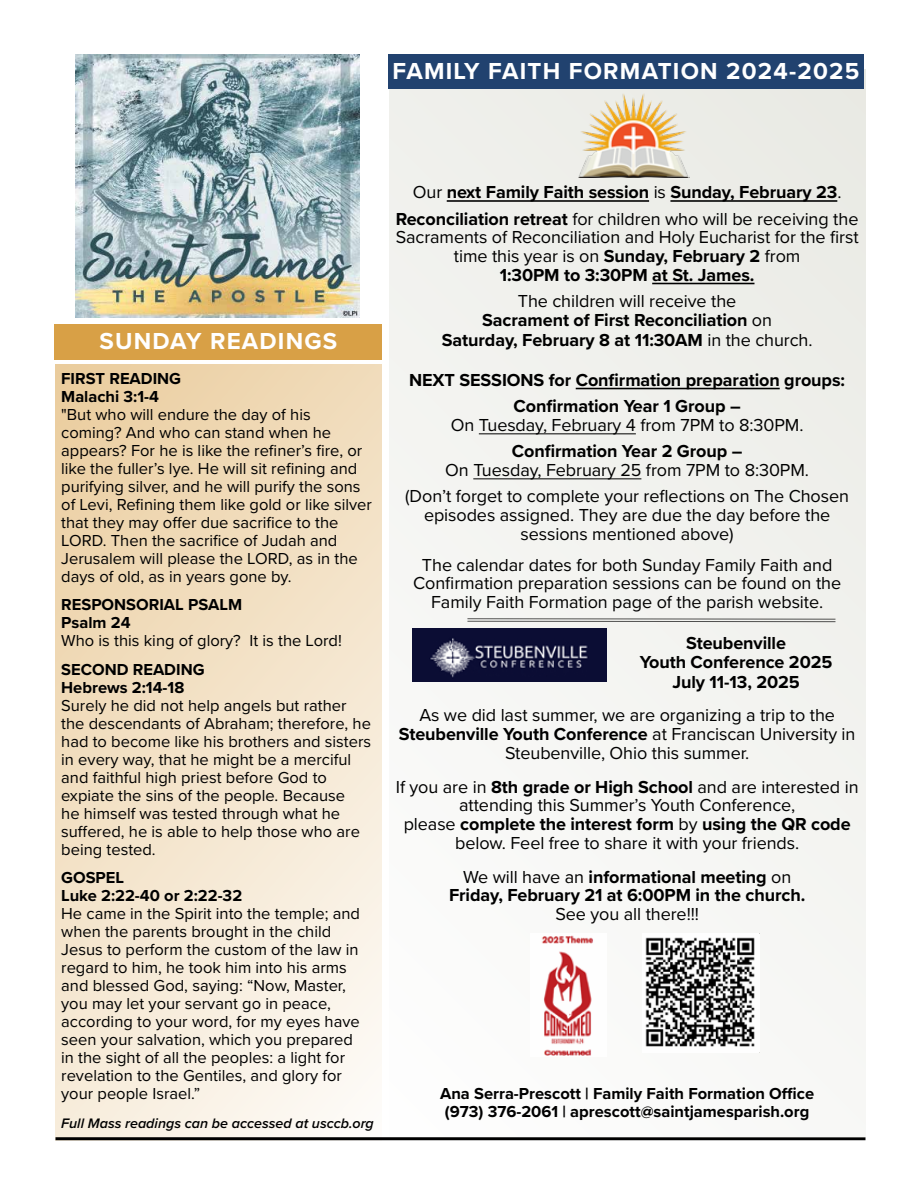
<style>
.page{position:relative;width:918px;height:1195px;background:#fff}
.page>*{position:absolute;margin:0;border:0;box-sizing:border-box;transform-origin:0 0}
.t1{font:700 24px "Proxima Nova";letter-spacing:.05em;color:#fff}
.t2{font:18px/18.8px "Proxima Nova";letter-spacing:-.005em;color:#000;text-align:center}
.t3{font:700 18px/26.2px "Proxima Nova";letter-spacing:-.005em;color:#000;text-align:center}
.t4{font:16.5px/18px "Proxima Nova";color:#000}
.t5{font:700 16.5px/18px "Proxima Nova";color:#000}
.t6{font:italic 600 14.25px "Proxima Nova";color:#000}
.s1{font-weight:400}
.s2{font-weight:700}
</style>
<div class="page">
<img style="left:75px;top:54px;width:285px;height:263px">
<svg style="left:56px;top:365px;width:326px;height:776px;background:#f3e4cb"></svg>
<div style="left:55px;top:324px;width:327px;height:35px;background:#d8a046"></div>
<hr style="left:56px;top:1137px;width:810px;height:3px;background:#000">
<div style="left:389px;top:69px;width:477px;height:1069px;background:#f3f3f0"></div>
<div style="left:389px;top:54px;width:475px;height:35px;background:#21426f"></div>
<hr style="left:447px;top:200px;width:202px;height:2px;background:#000">
<hr style="left:670px;top:200px;width:167px;height:2px;background:#000">
<hr style="left:652px;top:283px;width:102px;height:1px;background:#000">
<hr style="left:576px;top:388px;width:204px;height:1px;background:#000">
<hr style="left:479px;top:433px;width:157px;height:1px;background:#000">
<hr style="left:473px;top:478px;width:168px;height:1px;background:#000">
<img style="left:412px;top:628px;width:195px;height:53px">
<img style="left:531px;top:933px;width:76px;height:123px">
<img style="left:642px;top:933px;width:118px;height:119px">
<hr style="left:467px;top:618px;width:368px;height:1px;background:#000">
<hr style="left:467px;top:621px;width:368px;height:1px;background:#000">
<img style="left:578px;top:94px;width:111px;height:83px">
<h1 class="t1" style="left:393px;top:54px;width:468px">FAMILY FAITH FORMATION 2024-2025</h1>
<h1 class="t1" style="left:99px;top:323px;width:239px">SUNDAY READINGS</h1>
<p class="t5" style="left:61px;top:369px;width:121px">FIRST READING<br>Malachi 3:1-4</p>
<p class="t4" style="left:61px;top:404px;width:312px">"But who will endure the day of his coming? And who can stand when he appears? For he is like the refiner’s fire, or like the fuller’s lye. He will sit refining and purifying silver, and he will purify the sons of Levi, Refining them like gold or like silver that they may offer due sacrifice to the LORD. Then the sacrifice of Judah and Jerusalem will please the LORD, as in the days of old, as in years gone by.</p>
<p class="t5" style="left:61px;top:595px;width:182px">RESPONSORIAL PSALM<br>Psalm 24</p>
<p class="t4" style="left:61px;top:631px;width:282px">Who is this king of glory? It is the Lord!</p>
<p class="t5" style="left:61px;top:660px;width:145px">SECOND READING<br>Hebrews 2:14-18</p>
<p class="t4" style="left:61px;top:695px;width:312px">Surely he did not help angels but rather the descendants of Abraham; therefore, he had to become like his brothers and sisters in every way, that he might be a merciful and faithful high priest before God to expiate the sins of the people. Because<br>he himself was tested through what he suffered, he is able to help those who are being tested.</p>
<p class="t5" style="left:61px;top:868px;width:183px">GOSPEL<br>Luke 2:22-40 or 2:22-32</p>
<p class="t4" style="left:61px;top:904px;width:300px">He came in the Spirit into the temple; and when the parents brought in the child Jesus to perform the custom of the law in regard to him, he took him into his arms and blessed God, saying: “Now, Master, you may let your servant go in peace, according to your word, for my eyes have seen your salvation, which you prepared in the sight of all the peoples: a light for revelation to the Gentiles, and glory for your people Israel.”</p>
<p class="t6" style="left:61px;top:1112px;width:314px">Full Mass readings can be accessed at usccb.org</p>
<p class="t3" style="left:396px;top:179px;width:464px"><span class="s1">Our</span> next Family Faith session <span class="s1">is</span> Sunday, February 23<span class="s1">.<br></span>Reconciliation retreat <span class="s1">for children who will be receiving the</span></p>
<p class="t2" style="left:396px;top:227px;width:464px">Sacraments of Reconciliation and Holy Eucharist for the first time this year is on <span class="s2">Sunday, February 2</span> from<br><span class="s2">1:30PM to 3:30PM at St. James.</span></p>
<p class="t3" style="left:442px;top:291px;width:372px;line-height:19.2px"><span class="s1">The children will receive the<br></span>Sacrament of First Reconciliation <span class="s1">on<br></span>Saturday, February 8 at 11:30AM <span class="s1">in the church.</span></p>
<p class="t3" style="left:409px;top:366px;width:437px">NEXT SESSIONS for Confirmation preparation groups:<br>Confirmation Year 1 Group –</p>
<p class="t2" style="left:451px;top:415px;width:354px">On Tuesday, February 4 from 7PM to 8:30PM.</p>
<p class="t3" style="left:512px;top:438px;width:232px">Confirmation Year 2 Group –</p>
<p class="t2" style="left:405px;top:456px;width:445px;line-height:26.2px">On Tuesday, February 25 from 7PM to 8:30PM.<br>(Don’t forget to complete your reflections on The Chosen</p>
<p class="t2" style="left:424px;top:505px;width:408px">episodes assigned. They are due the day before the sessions mentioned above)</p>
<p class="t2" style="left:413px;top:554px;width:430px">The calendar dates for both Sunday Family Faith and<br>Confirmation preparation sessions can be found on the<br>Family Faith Formation page of the parish website.</p>
<p class="t3" style="left:640px;top:632px;width:194px;line-height:19.5px">Steubenville<br>Youth Conference 2025<br>July 11-13, 2025</p>
<p class="t2" style="left:399px;top:705px;width:458px">As we did last summer, we are organizing a trip to the<br><span class="s2">Steubenville Youth Conference</span> at Franciscan University in<br>Steubenville, Ohio this summer.</p>
<p class="t2" style="left:396px;top:776px;width:464px">If you are in <span class="s2">8th grade or High School</span> and are interested in attending this Summer’s Youth Conference,<br>please <span class="s2">complete the interest form</span> by <span class="s2">using the QR code </span>below. Feel free to share it with your friends.</p>
<p class="t3" style="left:449px;top:867px;width:358px;line-height:18.8px"><span class="s1">We will have an</span> informational meeting <span class="s1">on<br></span>Friday, February 21 at 6:00PM in the church.</p>
<p class="t2" style="left:555px;top:904px;width:145px">See you all there!!!</p>
<p class="t5" style="left:440px;top:1084px;width:376px">Ana Serra-Prescott | Family Faith Formation Office (973) 376-2061 | aprescott@saintjamesparish.org</p>
</div>
